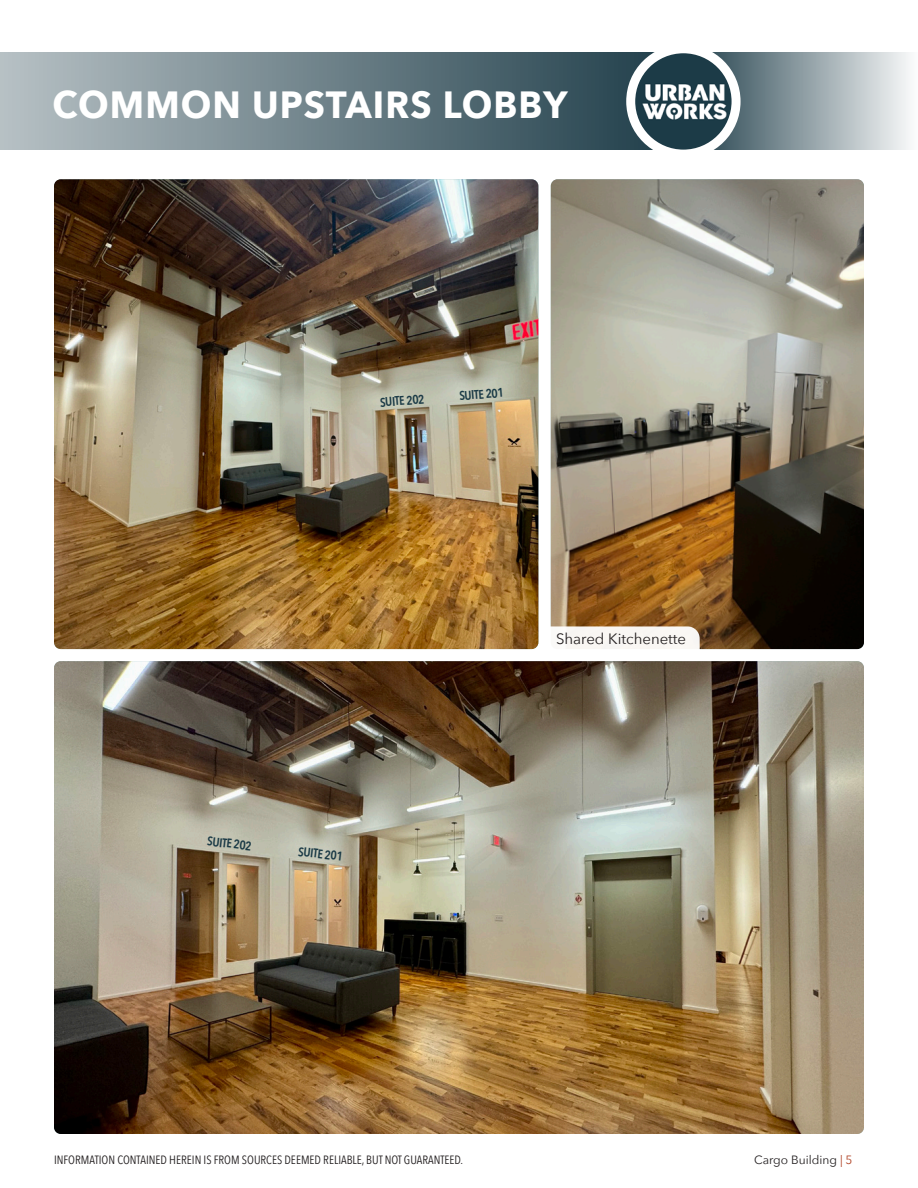
<style>
.page{position:relative;width:918px;height:1188px;background:#fff}
.page>*{position:absolute;margin:0;border:0;box-sizing:border-box;transform-origin:0 0}
._3-PAGE_HEADER{font:700 37.8px "Avenir Next";letter-spacing:.03em;color:#fff;scale:.95 1}
._7-CAPTIONS{font:15px "Avenir Next";color:#231f20}
.t1{font:600 12.6px "Avenir Next Condensed";color:#1b3a46}
.t2{font:12px "Avenir Next Condensed";color:#231f20}
.t3{font:12px "Avenir Next";color:#231f20}
.s1{color:#af4022}
</style>
<div class="page">
<div style="left:0;top:53px;width:697px;height:97px;background:linear-gradient(to right,#b7c1c5,#1b3a46)"></div>
<svg style="left:733px;top:53px;width:176px;height:97px"></svg>
<img style="left:636px;top:53px;width:97px;height:97px">
<div style="left:626px;top:44px;width:115px;height:115px;border:9px solid #fff;border-radius:50%"></div>
<img style="left:54px;top:661px;width:810px;height:473px">
<img style="left:551px;top:179px;width:313px;height:470px">
<img style="left:54px;top:179px;width:484px;height:470px">
<div style="left:550px;top:626px;width:150px;height:23px;background:#f9f6f3"></div>
<p class="_3-PAGE_HEADER" style="left:52px;top:72px;width:544px">COMMON UPSTAIRS LOBBY</p>
<p class="t1" style="left:379px;top:391px;width:46px;rotate:-4deg">SUITE 202</p>
<p class="t1" style="left:459px;top:385px;width:46px;rotate:-4deg">SUITE 201</p>
<p class="t1" style="left:209px;top:830px;width:46px;rotate:7deg">SUITE 202</p>
<p class="t1" style="left:300px;top:840px;width:46px;rotate:7deg">SUITE 201</p>
<p class="_7-CAPTIONS" style="left:556px;top:626px;width:132px">Shared Kitchenette</p>
<p class="t2" style="left:54px;top:1150px;width:411px">INFORMATION CONTAINED HEREIN IS FROM SOURCES DEEMED RELIABLE, BUT NOT GUARANTEED.</p>
<p class="t3" style="left:754px;top:1150px;width:100px">Cargo Building <span class="s1">| 5</span></p>
</div>
